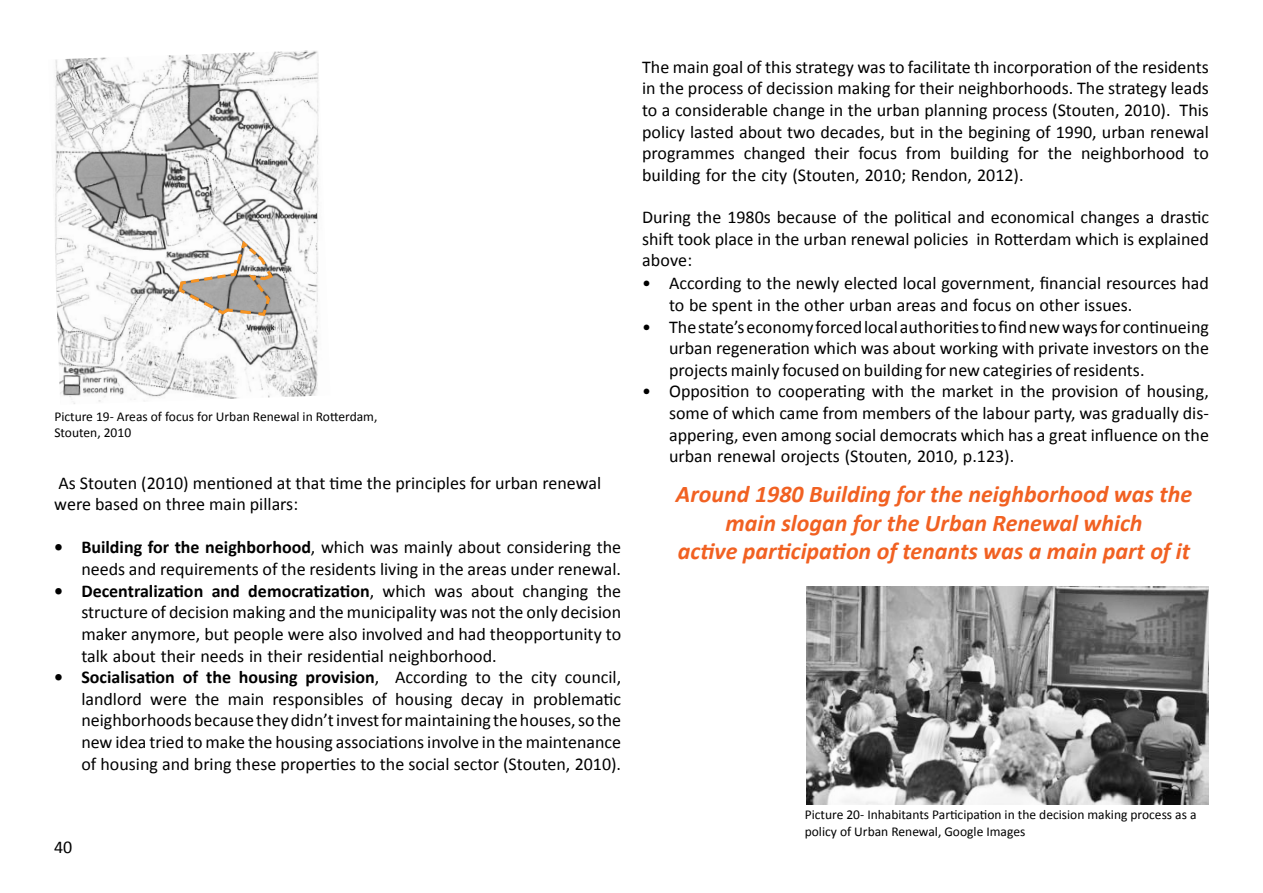
<style>
.page{position:relative;width:1263px;height:893px;background:#fff}
.page>*{position:absolute;margin:0;border:0;box-sizing:border-box;transform-origin:0 0}
.t1{font:italic 700 24px/28.8px "Calibri";color:#f16122;text-align:center}
.t2{font:18px/21.6px "Calibri";color:#000;text-align:justify}
.t3{font:13.5px/16.2px "Calibri";color:#000}
.s1{font-weight:700}
</style>
<div class="page">
<img style="left:55px;top:50px;width:264px;height:354px">
<svg style="left:177px;top:238px;width:98px;height:80px"></svg>
<img style="left:807px;top:587px;width:402px;height:218px">
<p class="t3" style="left:54px;top:408px;width:325px">Picture 19- Areas of focus for Urban Renewal in Rotterdam,<br>Stouten, 2010</p>
<p class="t2" style="left:54px;top:472px;width:548px">As Stouten (2010) mentioned at that time the principles for urban renewal were based on three main pillars:</p>
<p class="t2" style="left:54px;top:537px;width:568px;text-align:right"><span class="s1">• Building for the neighborhood</span>, which was mainly about considering the needs and requirements of the residents living in the areas under renewal.</p>
<p class="t2" style="left:81px;top:580px;width:541px;text-indent:-27px"><span class="s1">• Decentralization and democratization</span>, which was about changing the structure of decision making and the municipality was not the only decision maker anymore, but people were also involved and had theopportunity to talk about their needs in their residential neighborhood.</p>
<p class="t2" style="left:81px;top:666px;width:541px;text-indent:-27px"><span class="s1">• Socialisation of the housing provision</span>, According to the city council, landlord were the main responsibles of housing decay in problematic neighborhoods because they didn’t invest for maintaining the houses, so the new idea tried to make the housing associations involve in the maintenance of housing and bring these properties to the social sector (Stouten, 2010).</p>
<p class="t2" style="left:54px;top:836px;width:20px">40</p>
<p class="t2" style="left:642px;top:56px;width:568px">The main goal of this strategy was to facilitate th incorporation of the residents in the process of decission making for their neighborhoods. The strategy leads to a considerable change in the urban planning process (Stouten, 2010). This policy lasted about two decades, but in the begining of 1990, urban renewal programmes changed their focus from building for the neighborhood to building for the city (Stouten, 2010; Rendon, 2012).</p>
<p class="t2" style="left:642px;top:206px;width:568px">During the 1980s because of the political and economical changes a drastic shift took place in the urban renewal policies in Rotterdam which is explained above:</p>
<p class="t2" style="left:669px;top:273px;width:541px;text-indent:-27px">• According to the newly elected local government, financial resources had to be spent in the other urban areas and focus on other issues.</p>
<p class="t2" style="left:669px;top:316px;width:541px;text-indent:-27px">• The state’s economy forced local authorities to find new ways for continueing urban regeneration which was about working with private investors on the projects mainly focused on building for new categiries of residents.</p>
<p class="t2" style="left:669px;top:381px;width:541px;text-indent:-27px">• Opposition to cooperating with the market in the provision of housing, some of which came from members of the labour party, was gradually dis&shy;appering, even among social democrats which has a great influence on the urban renewal orojects (Stouten, 2010, p.123).</p>
<h1 class="t1" style="left:676px;top:479px;width:518px">Around 1980 Building for the neighborhood was the main slogan for the Urban Renewal which<br>active participation of tenants was a main part of it</h1>
<p class="t3" style="left:805px;top:807px;width:393px">Picture 20- Inhabitants Participation in the decision making process as a policy of Urban Renewal, Google Images</p>
</div>
